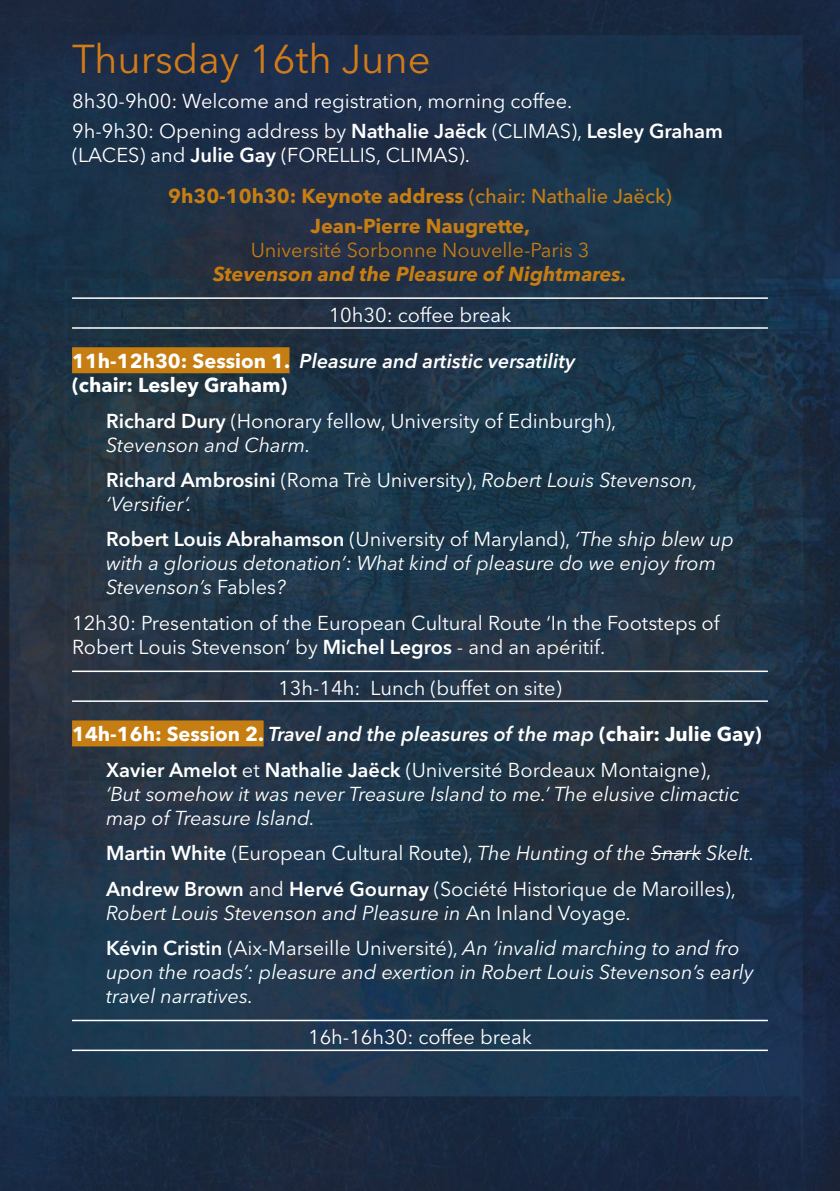
<style>
.page{position:relative;width:840px;height:1191px;background:#fff}
.page>*{position:absolute;margin:0;border:0;box-sizing:border-box;transform-origin:0 0}
.t1{font:40px "Avenir Next LT Pro";color:#d37b18}
.t2{font:20px/24px "Avenir Next LT Pro";color:#fff}
.t3{font:italic 20px/24px "Avenir Next LT Pro";color:#fff}
.t4{font:700 20px/24px "Avenir Next LT Pro";color:#fff}
.t5{font:italic 700 20px "Avenir Next LT Pro";color:#c67d12}
.t6{font:20px "Avenir Next LT Pro";color:#c67d12}
.t7{font:700 20px "Avenir Next LT Pro";color:#c67d12}
.s1{font-weight:600}
.s2{font-weight:700;color:#c67d12}
.s3{font-weight:500;color:#c67d12}
.s4{font-weight:600;font-style:italic}
.s5{font-style:italic}
.s6{font-weight:600;font-style:normal}
.s7{font-style:normal}
.s8{font-weight:400}
</style>
<div class="page">
<img style="left:0;top:0;width:839px;height:1191px">
<hr style="left:72px;top:297px;width:695px;height:2px;background:#fff">
<hr style="left:72px;top:327px;width:695px;height:2px;background:#fff">
<div style="left:72px;top:347px;width:217px;height:26px;background:#c67d12"></div>
<hr style="left:72px;top:670px;width:695px;height:2px;background:#fff">
<hr style="left:72px;top:700px;width:695px;height:2px;background:#fff">
<div style="left:72px;top:720px;width:191px;height:26px;background:#c67d12"></div>
<hr style="left:72px;top:1019px;width:695px;height:2px;background:#fff">
<hr style="left:72px;top:1049px;width:695px;height:2px;background:#fff">
<hr style="left:650px;top:853px;width:50px;height:1px;background:#fff">
<h1 class="t1" style="left:72px;top:35px;width:360px">Thursday 16th June</h1>
<p class="t2" style="left:72px;top:86px;width:652px;line-height:29.6px">8h30-9h00: Welcome and registration, morning coffee.<br>9h-9h30: Opening address by <span class="s1">Nathalie Jaëck</span> (CLIMAS), <span class="s1">Lesley Graham</span></p>
<p class="t2" style="left:168px;top:134px;width:505px;line-height:41px;text-indent:-96px">(LACES) and <span class="s1">Julie Gay</span> (FORELLIS, CLIMAS).<br><span class="s2">9h30-10h30: Keynote address</span> <span class="s3">(chair: Nathalie Jaëck)</span></p>
<p class="t7" style="left:310px;top:213px;width:221px">Jean-Pierre Naugrette,</p>
<p class="t6" style="left:250px;top:238px;width:340px">Université Sorbonne Nouvelle-Paris 3</p>
<p class="t5" style="left:213px;top:261px;width:415px">Stevenson and the Pleasure of Nightmares.</p>
<p class="t2" style="left:328px;top:302px;width:184px">10h30: coffee break</p>
<p class="t4" style="left:72px;top:349px;width:504px">11h-12h30: Session 1. <span class="s4">Pleasure and artistic versatility </span>(chair: Lesley Graham)</p>
<p class="t2" style="left:106px;top:408px;width:511px"><span class="s1">Richard Dury</span> (Honorary fellow, University of Edinburgh),<br><span class="s5">Stevenson and Charm.</span></p>
<p class="t3" style="left:106px;top:468px;width:593px"><span class="s6">Richard Ambrosini</span> <span class="s7">(Roma Trè University),</span> Robert Louis Stevenson, ‘Versifier’.</p>
<p class="t3" style="left:106px;top:527px;width:629px"><span class="s6">Robert Louis Abrahamson</span> <span class="s7">(University of Maryland),</span> ‘The ship blew up with a glorious detonation’: What kind of pleasure do we enjoy from<br>Stevenson’s <span class="s7">Fables</span>?</p>
<p class="t2" style="left:72px;top:610px;width:648px">12h30: Presentation of the European Cultural Route ‘In the Footsteps of<br>Robert Louis Stevenson’ by <span class="s1">Michel Legros</span> - and an apéritif.</p>
<p class="t2" style="left:278px;top:675px;width:285px">13h-14h: Lunch (buffet on site)</p>
<p class="t4" style="left:106px;top:716px;width:656px;line-height:35.4px;text-indent:-34px">14h-16h: Session 2. <span class="s4">Travel and the pleasures of the map</span> (chair: Julie Gay)<br><span class="s1">Xavier Amelot</span> <span class="s8">et</span> <span class="s1">Nathalie Jaëck</span> <span class="s8">(Université Bordeaux Montaigne),</span></p>
<p class="t3" style="left:106px;top:781px;width:634px">‘But somehow it was never Treasure Island to me.’ The elusive climactic map of Treasure Island.</p>
<p class="t2" style="left:106px;top:835px;width:649px;line-height:35.4px"><span class="s1">Martin White</span> (European Cultural Route), <span class="s5">The Hunting of the Snark Skelt.<br></span><span class="s1">Andrew Brown</span> and <span class="s1">Hervé Gournay</span> (Société Historique de Maroilles),</p>
<p class="t3" style="left:106px;top:894px;width:634px;line-height:35.4px">Robert Louis Stevenson and Pleasure in <span class="s7">An Inland Voyage</span>.<br><span class="s6">Kévin Cristin</span> <span class="s7">(Aix-Marseille Université),</span> An ‘invalid marching to and fro</p>
<p class="t3" style="left:106px;top:960px;width:650px">upon the roads’: pleasure and exertion in Robert Louis Stevenson’s early travel narratives.</p>
<p class="t2" style="left:308px;top:1024px;width:225px">16h-16h30: coffee break</p>
</div>
